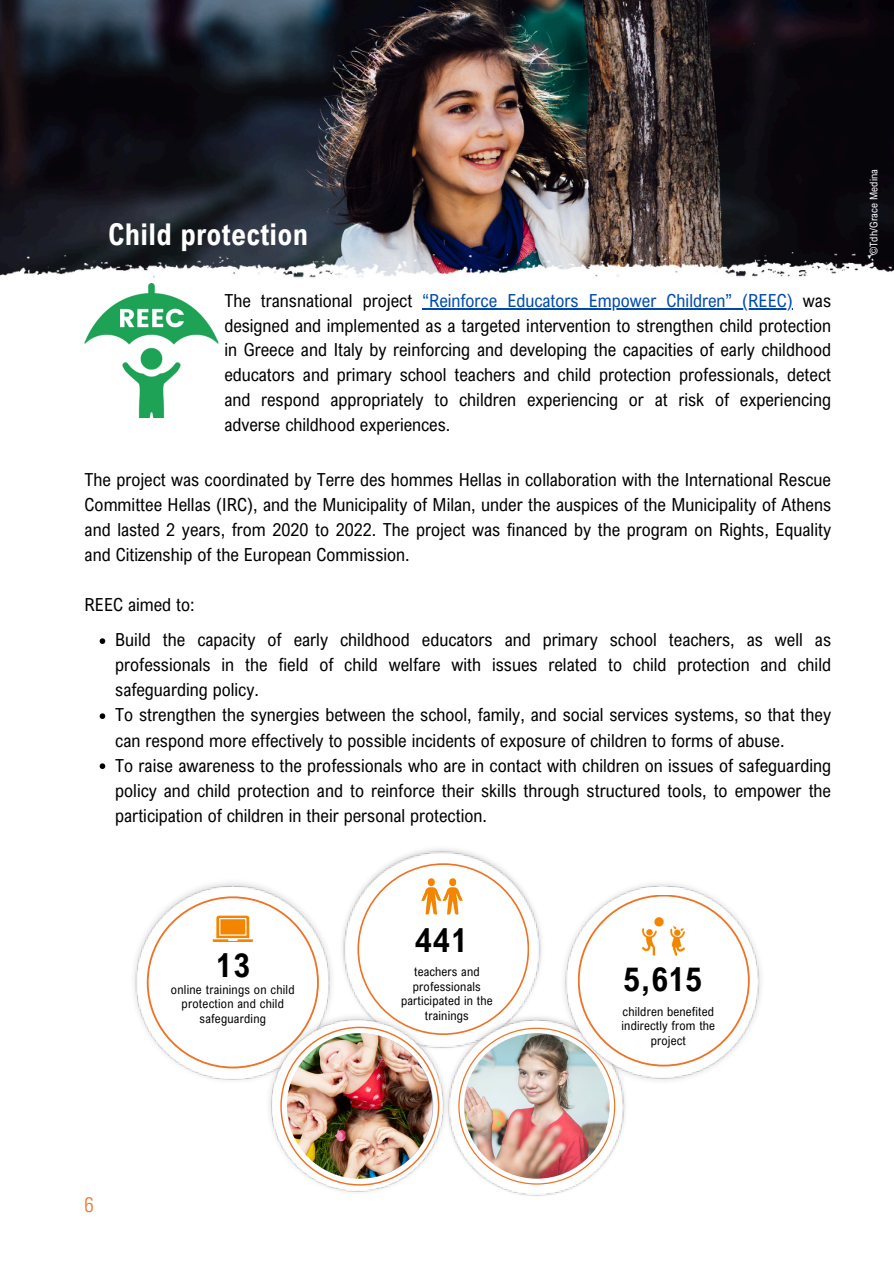
<style>
.page{position:relative;width:894px;height:1264px;background:#fff}
.page>*{position:absolute;margin:0;border:0;box-sizing:border-box;transform-origin:0 0}
.t1{font:700 33.15px "Arial Nova Cond";letter-spacing:.03em;color:#000}
.t2{font:700 30px "Arial Nova Cond";letter-spacing:.01em;color:#fff}
.t3{font:300 condensed 21px "Univers LT Std";color:#ee7326}
.t4{font:18px/25px "Arial Nova Cond";color:#000;text-align:justify}
.t5{font:12.45px/14.5px "Arial Nova Cond";letter-spacing:.015em;color:#000;text-align:center}
.t6{font:10.5px "Arial Nova Cond";letter-spacing:.01em;color:#fff}
.s1{color:#004aad}
</style>
<div class="page">
<img style="left:391px;top:848px;width:102px;height:15px">
<img style="left:134px;top:933px;width:13px;height:97px">
<img style="left:494px;top:1185px;width:85px;height:11px">
<img style="left:749px;top:936px;width:12px;height:92px">
<svg style="left:147px;top:863px;width:602px;height:322px"></svg>
<img style="left:640px;top:913px;width:46px;height:46px">
<svg style="left:100px;top:638px;width:5px;height:6px"></svg>
<svg style="left:100px;top:713px;width:5px;height:6px"></svg>
<svg style="left:100px;top:763px;width:5px;height:6px"></svg>
<img style="left:0;top:0;width:893px;height:252px">
<img style="left:0;top:252px;width:893px;height:26px">
<img style="left:85px;top:283px;width:133px;height:134px">
<hr style="left:422px;top:308px;width:370px;height:1px;background:#004aad">
<h3 class="t2" style="left:108px;top:215px;width:201px">Child protection</h3>
<p class="t4" style="left:224px;top:288px;width:608px;text-indent:198px"><span class="s1">“Reinforce Educators Empower Children” (REEC)</span> was designed and implemented as a targeted intervention to strengthen child protection in Greece and Italy by reinforcing and developing the capacities of early childhood educators and primary school teachers and child protection professionals, detect and respond appropriately to children experiencing or at risk of experiencing adverse childhood experiences.</p>
<p class="t4" style="left:224px;top:287px;width:189px">The transnational project</p>
<p class="t4" style="left:85px;top:467px;width:747px">The project was coordinated by Terre des hommes Hellas in collaboration with the International Rescue Committee Hellas (IRC), and the Municipality of Milan, under the auspices of the Municipality of Athens and lasted 2 years, from 2020 to 2022. The project was financed by the program on Rights, Equality and Citizenship of the European Commission.</p>
<p class="t4" style="left:85px;top:592px;width:112px">REEC aimed to:</p>
<p class="t4" style="left:115px;top:627px;width:717px">Build the capacity of early childhood educators and primary school teachers, as well as professionals in the field of child welfare with issues related to child protection and child safeguarding policy.</p>
<h1 class="t4" style="left:115px;top:702px;width:717px">To strengthen the synergies between the school, family, and social services systems, so that they can respond more effectively to possible incidents of exposure of children to forms of abuse.</h1>
<h3 class="t4" style="left:115px;top:752px;width:717px">To raise awareness to the professionals who are in contact with children on issues of safeguarding policy and child protection and to reinforce their skills through structured tools, to empower the participation of children in their personal protection.</h3>
<p class="t6" style="left:867px;top:255px;width:88px;rotate:-90deg">©Tdh/Grace Medina</p>
<h1 class="t1" style="left:216px;top:944px;width:36px">13</h1>
<p class="t5" style="left:171px;top:981px;width:125px">online trainings on child protection and child safeguarding</p>
<p class="t1" style="left:415px;top:919px;width:54px">441</p>
<p class="t5" style="left:401px;top:964px;width:93px">teachers and professionals participated in the trainings</p>
<p class="t1" style="left:623px;top:958px;width:80px">5,615</p>
<h2 class="t5" style="left:621px;top:1003px;width:95px">children benefited indirectly from the project</h2>
<h3 class="t3" style="left:85px;top:1196px;width:11px">6</h3>
</div>
